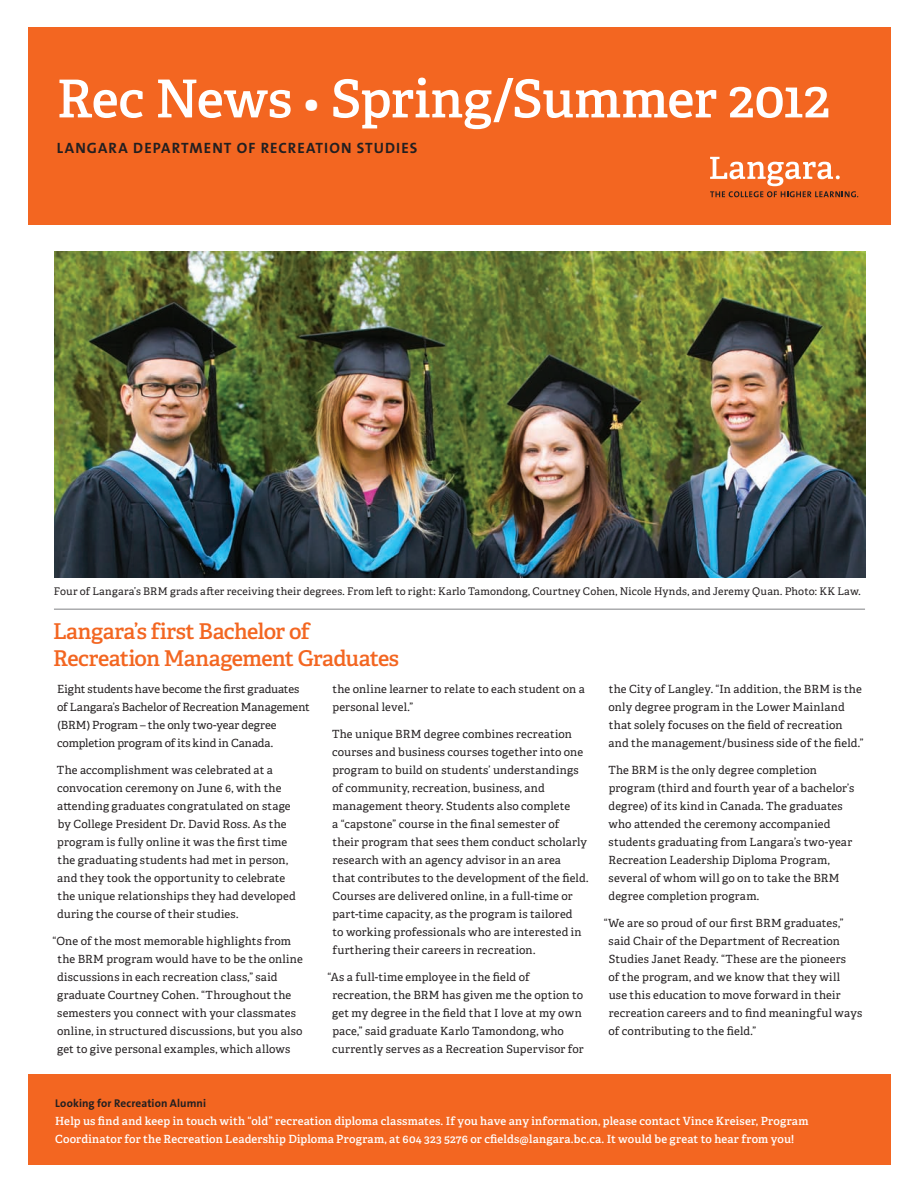
<style>
.page{position:relative;width:918px;height:1188px;background:#fff}
.page>*{position:absolute;margin:0;border:0;box-sizing:border-box;transform-origin:0 0}
.t1{font:600 52.2px "Adelle";letter-spacing:-.01em;color:#fff}
.t2{font:600 21.75px/27px "Adelle";letter-spacing:-.025em;color:#f36621}
.t3{font:700 15px "The Sans Os F";letter-spacing:.07em;color:#231f20}
.t4{font:11.25px/18px "Adelle";letter-spacing:.015em;color:#231f20}
.t5{font:600 11.25px/18px "Adelle";letter-spacing:.015em;color:#fff}
.t6{font:11.25px/18px "Adelle";letter-spacing:-.005em;color:#231f20}
.t7{font:700 11.25px "The Sans Os F";letter-spacing:.01em;color:#231f20}
.t8{font:10.5px "Adelle";letter-spacing:.02em;color:#231f20}
.s1{font-size:40.5px}
</style>
<div class="page">
<div style="left:28px;top:27px;width:863px;height:198px;background:#f36621"></div>
<svg style="left:710px;top:157px;width:148px;height:40px"></svg>
<div style="left:28px;top:1074px;width:863px;height:91px;background:#f36621"></div>
<img style="left:54px;top:251px;width:811px;height:327px">
<hr style="left:54px;top:609px;width:811px;height:1px;background:#808285">
<h1 class="t1" style="left:57px;top:66px;width:775px">Rec News <span class="s1">•</span> Spring/Summer 2012</h1>
<h3 class="t3" style="left:57px;top:139px;width:362px">LANGARA DEPARTMENT OF RECREATION STUDIES</h3>
<p class="t8" style="left:54px;top:585px;width:808px">Four of Langara’s BRM grads after receiving their degrees. From left to right: Karlo Tamondong, Courtney Cohen, Nicole Hynds, and Jeremy Quan. Photo: KK Law.</p>
<h2 class="t2" style="left:53px;top:618px;width:347px">Langara’s first Bachelor of<br>Recreation Management Graduates</h2>
<p class="t4" style="left:332px;top:680px;width:254px">the online learner to relate to each student on a personal level.”</p>
<p class="t4" style="left:332px;top:725px;width:258px">The unique BRM degree combines recreation courses and business courses together into one program to build on students’ understandings of community, recreation, business, and management theory. Students also complete<br>a “capstone” course in the final semester of their program that sees them conduct scholarly research with an agency advisor in an area<br>that contributes to the development of the field.<br>Courses are delivered online, in a full-time or part-time capacity, as the program is tailored<br>to working professionals who are interested in furthering their careers in recreation.</p>
<p class="t4" style="left:332px;top:968px;width:253px;text-indent:-5px">“As a full-time employee in the field of recreation, the BRM has given me the option to get my degree in the field that I love at my own pace,” said graduate Karlo Tamondong, who currently serves as a Recreation Supervisor for</p>
<p class="t6" style="left:57px;top:680px;width:254px">Eight students have become the first graduates of Langara’s Bachelor of Recreation Management (BRM) Program – the only two-year degree completion program of its kind in Canada.</p>
<p class="t4" style="left:57px;top:761px;width:240px">The accomplishment was celebrated at a convocation ceremony on June 6, with the attending graduates congratulated on stage by College President Dr. David Ross. As the program is fully online it was the first time the graduating students had met in person, and they took the opportunity to celebrate the unique relationships they had developed during the course of their studies.</p>
<p class="t4" style="left:57px;top:932px;width:247px;text-indent:-5px">“One of the most memorable highlights from the BRM program would have to be the online discussions in each recreation class,” said graduate Courtney Cohen. “Throughout the semesters you connect with your classmates online, in structured discussions, but you also get to give personal examples, which allows</p>
<p class="t4" style="left:608px;top:680px;width:257px">the City of Langley. “In addition, the BRM is the only degree program in the Lower Mainland that solely focuses on the field of recreation and the management/business side of the field.”</p>
<p class="t4" style="left:608px;top:761px;width:247px">The BRM is the only degree completion program (third and fourth year of a bachelor’s degree) of its kind in Canada. The graduates who attended the ceremony accompanied students graduating from Langara’s two-year Recreation Leadership Diploma Program, several of whom will go on to take the BRM degree completion program.</p>
<p class="t4" style="left:608px;top:914px;width:255px;text-indent:-5px">“We are so proud of our first BRM graduates,” said Chair of the Department of Recreation Studies Janet Ready. “These are the pioneers<br>of the program, and we know that they will<br>use this education to move forward in their recreation careers and to find meaningful ways of contributing to the field.”</p>
<p class="t7" style="left:55px;top:1096px;width:152px">LOOKING FOR RECREATION ALUMNI</p>
<p class="t5" style="left:55px;top:1112px;width:755px">Help us find and keep in touch with “old” recreation diploma classmates. If you have any information, please contact Vince Kreiser, Program<br>Coordinator for the Recreation Leadership Diploma Program, at 604 323 5276 or cfields@langara.bc.ca. It would be great to hear from you!</p>
</div>
